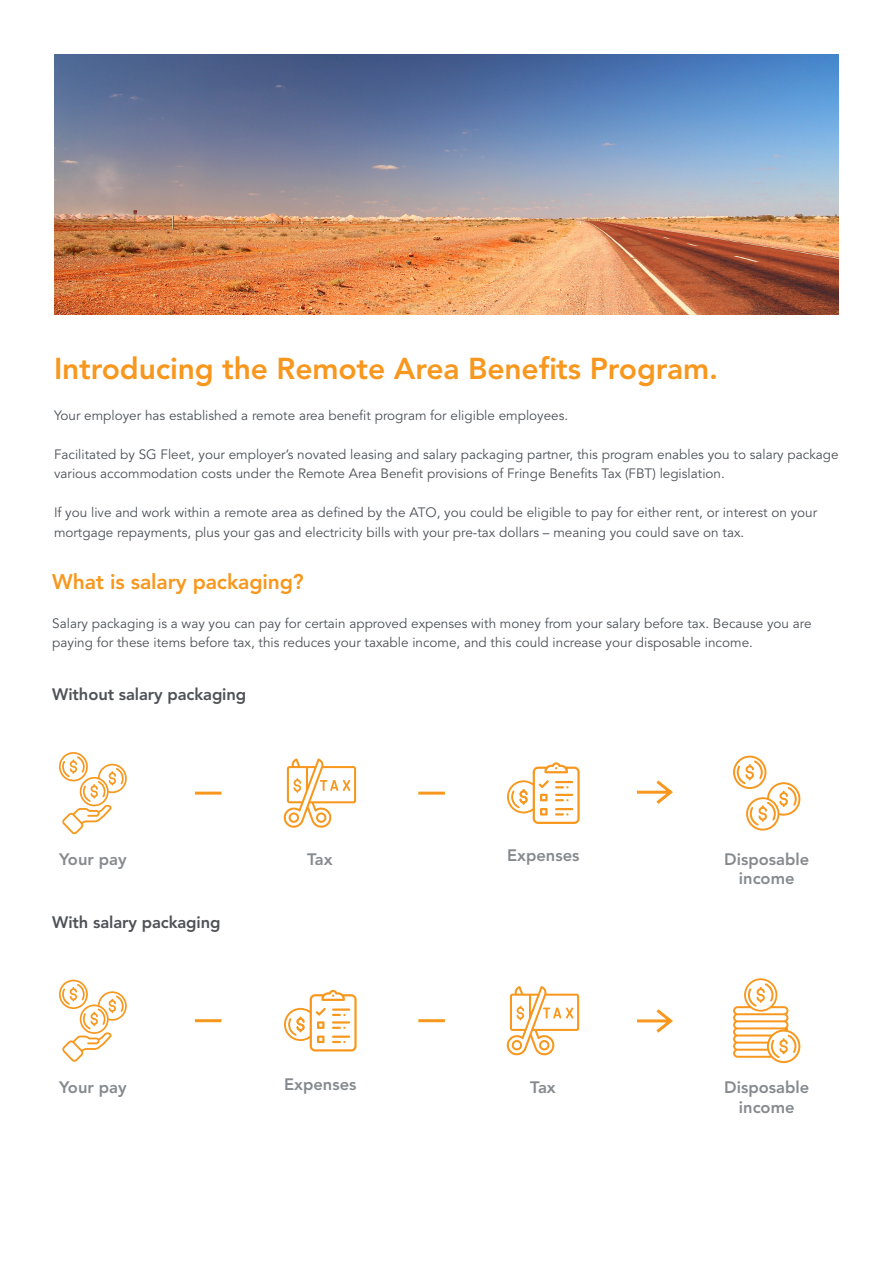
<style>
.page{position:relative;width:893px;height:1263px;background:#fff}
.page>*{position:absolute;margin:0;border:0;box-sizing:border-box;transform-origin:0 0}
.Form_-_Bullets{font:800 30px "Avenir LT Std";letter-spacing:-.005em;color:#f7971d}
.Form_-_Bullets-2{font:800 21px "Avenir LT Std";letter-spacing:-.005em;color:#f7971d}
.Form_-_Bullets-3{font:800 16.5px/19.5px "Avenir LT Std";color:#868a8e;text-align:center}
.Form_-_Bullets-4{font:800 16.5px "Avenir LT Std";letter-spacing:-.005em;color:#4d5156}
.Form_-_Bullets-5{font:13.5px/19.5px "Avenir LT Std";color:#4d5156}
</style>
<div class="page">
<img style="left:54px;top:54px;width:785px;height:261px">
<svg style="left:637px;top:780px;width:36px;height:24px"></svg>
<svg style="left:637px;top:1009px;width:36px;height:24px"></svg>
<hr style="left:195px;top:792px;width:26px;height:3px;background:#f7971d">
<hr style="left:195px;top:1019px;width:26px;height:3px;background:#f7971d">
<hr style="left:418px;top:792px;width:27px;height:3px;background:#f7971d">
<hr style="left:418px;top:1019px;width:27px;height:3px;background:#f7971d">
<svg style="left:733px;top:978px;width:67px;height:85px"></svg>
<svg style="left:284px;top:990px;width:73px;height:61px"></svg>
<svg style="left:507px;top:762px;width:73px;height:62px"></svg>
<svg style="left:59px;top:752px;width:68px;height:82px"></svg>
<svg style="left:59px;top:980px;width:68px;height:82px"></svg>
<svg style="left:283px;top:758px;width:73px;height:70px"></svg>
<svg style="left:506px;top:986px;width:73px;height:69px"></svg>
<svg style="left:733px;top:756px;width:67px;height:74px"></svg>
<p class="Form_-_Bullets" style="left:54px;top:351px;width:666px">Introducing the Remote Area Benefits Program.</p>
<p class="Form_-_Bullets-5" style="left:54px;top:406px;width:516px">Your employer has established a remote area benefit program for eligible employees.</p>
<p class="Form_-_Bullets-5" style="left:54px;top:445px;width:786px">Facilitated by SG Fleet, your employer’s novated leasing and salary packaging partner, this program enables you to salary package various accommodation costs under the Remote Area Benefit provisions of Fringe Benefits Tax (FBT) legislation.</p>
<p class="Form_-_Bullets-5" style="left:54px;top:503px;width:765px">If you live and work within a remote area as defined by the ATO, you could be eligible to pay for either rent, or interest on your mortgage repayments, plus your gas and electricity bills with your pre-tax dollars – meaning you could save on tax.</p>
<p class="Form_-_Bullets-2" style="left:52px;top:569px;width:253px">What is salary packaging?</p>
<p class="Form_-_Bullets-5" style="left:52px;top:613px;width:761px">Salary packaging is a way you can pay for certain approved expenses with money from your salary before tax. Because you are paying for these items before tax, this reduces your taxable income, and this could increase your disposable income.</p>
<p class="Form_-_Bullets-4" style="left:52px;top:684px;width:195px">Without salary packaging</p>
<p class="Form_-_Bullets-3" style="left:59px;top:849px;width:69px">Your pay</p>
<p class="Form_-_Bullets-4" style="left:52px;top:913px;width:170px">With salary packaging</p>
<p class="Form_-_Bullets-3" style="left:59px;top:1078px;width:69px">Your pay</p>
<p class="Form_-_Bullets-3" style="left:307px;top:849px;width:27px">Tax</p>
<p class="Form_-_Bullets-3" style="left:284px;top:1075px;width:74px">Expenses</p>
<p class="Form_-_Bullets-3" style="left:507px;top:846px;width:74px">Expenses</p>
<p class="Form_-_Bullets-3" style="left:530px;top:1078px;width:27px">Tax</p>
<p class="Form_-_Bullets-3" style="left:724px;top:849px;width:86px">Disposable income</p>
<p class="Form_-_Bullets-3" style="left:724px;top:1078px;width:86px">Disposable income</p>
</div>
